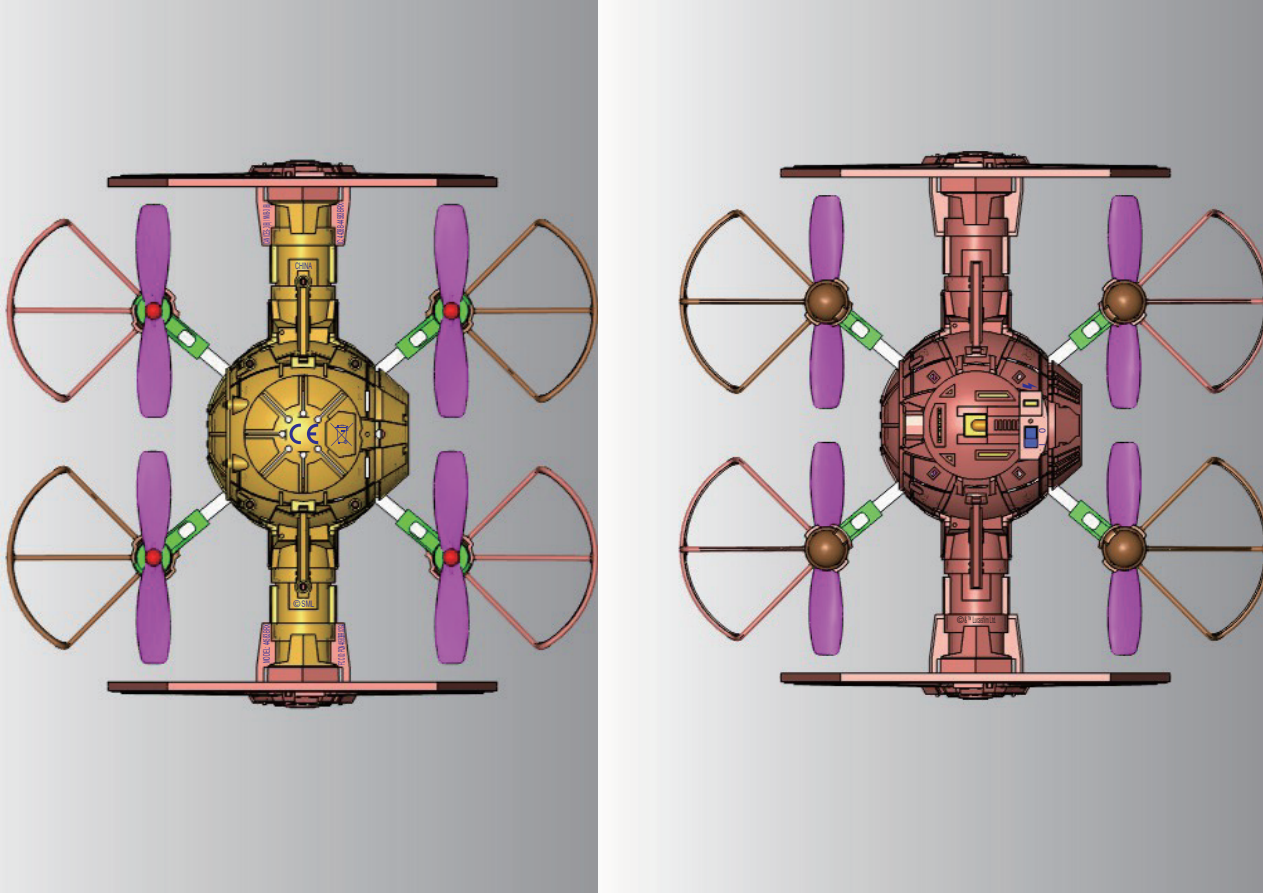
<style>
.page{position:relative;width:1263px;height:893px;background:#fff}
.page>*{position:absolute;margin:0;border:0;box-sizing:border-box;transform-origin:0 0}
.t1{font:9px "Arial Narrow";color:#2e3092;scale:.43 1}
.t2{font:9px "Arial Narrow";color:#2e3092;scale:.58 1}
.t3{font:9px "Arial";color:#231f20}
.t4{font:9px "Arial Narrow";color:#2e3092;scale:.59 1}
.t5{font:9px "Arial";color:#2e3092;scale:.61 1}
.t6{font:9px "Arial";color:#2e3092;scale:.68 1}
.t7{font:9px "Arial";color:#2e3092}
.s1{font-size:9.3px}
</style>
<div class="page">
<img style="left:0;top:0;width:598px;height:893px">
<img style="left:618px;top:0;width:645px;height:893px">
<svg style="left:289px;top:424px;width:29px;height:20px"></svg>
<svg style="left:330px;top:423px;width:23px;height:23px"></svg>
<svg style="left:1022px;top:383px;width:16px;height:6px"></svg>
<p class="t1" style="left:260px;top:244px;width:96px;rotate:-90deg">CAN ICES-3 (B) / NMB-3 (B)</p>
<p class="t2" style="left:334px;top:244px;width:72px;rotate:-90deg">IC: 4438B-44583BRX</p>
<p class="t5" style="left:295px;top:260px;width:30px">CHINA</p>
<p class="t6" style="left:293px;top:597px;width:32px"><span class="s1">©</span> SML</p>
<p class="t4" style="left:260px;top:663px;width:68px;rotate:-90deg">MODEL: 44583BRX</p>
<p class="t1" style="left:335px;top:665px;width:96px;rotate:-90deg">FCC ID: PQN44583BRX2G4</p>
<p class="t7" style="left:1036px;top:432px;width:7px;rotate:-90deg">0</p>
<p class="t7" style="left:1036px;top:446px;width:4px;rotate:-90deg">I</p>
<p class="t3" style="left:957px;top:614px;width:41px">© &amp; ™ Lucasfilm Ltd.</p>
</div>
